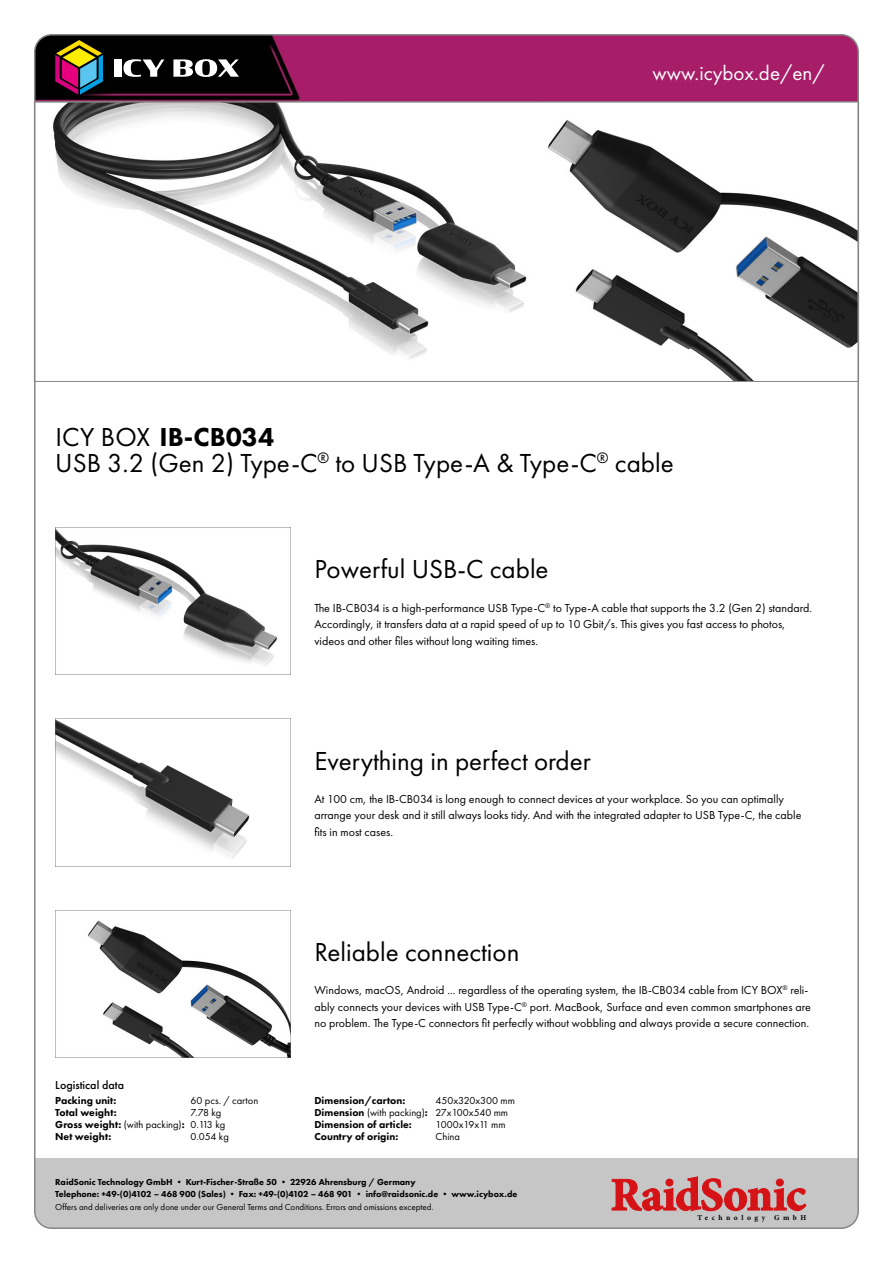
<style>
.page{position:relative;width:893px;height:1263px;background:#fff}
.page>*{position:absolute;margin:0;border:0;box-sizing:border-box;transform-origin:0 0}
.t1{font:27px "Futura PT";color:#000}
.t2{font:800 27px "Futura PT";color:#000}
.t3{font:21px "Futura PT";color:#fff}
.t4{font:12px/16.5px "Futura PT";color:#000}
.t5{font:500 12px "Futura PT";color:#000}
.t6{font:800 10.5px/12px "Futura PT";color:#000}
.t7{font:10.5px/12px "Futura PT";color:#000}
.t8{font:800 9px/12px "Futura PT";color:#000}
.t9{font:9px "Futura PT";color:#000}
.t10{font:700 7.5px "Minion Pro";letter-spacing:.47em;color:#000}
.s1{font-weight:400}
</style>
<div class="page">
<svg style="left:37px;top:102px;width:819px;height:280px"></svg>
<img style="left:55px;top:528px;width:236px;height:147px">
<img style="left:55px;top:719px;width:236px;height:147px">
<img style="left:55px;top:910px;width:236px;height:147px">
<div style="left:35px;top:1159px;width:823px;height:69px;background:#c6c6c6"></div>
<svg style="left:612px;top:1176px;width:194px;height:35px"></svg>
<svg style="left:37px;top:37px;width:819px;height:65px;background:#821851"></svg>
<div style="left:114px;top:59px;width:7px;height:18px;background:#fff"></div>
<svg style="left:123px;top:59px;width:41px;height:18px"></svg>
<svg style="left:173px;top:59px;width:66px;height:18px"></svg>
<svg style="left:55px;top:40px;width:48px;height:55px;background:#6a5248"></svg>
<h1 class="t2" style="left:55px;top:420px;width:220px"><span class="s1">ICY BOX</span> IB-CB034</h1>
<h2 class="t3" style="left:652px;top:60px;width:174px">www.icybox.de/en/</h2>
<h1 class="t1" style="left:55px;top:447px;width:620px">USB 3.2 (Gen 2) Type-C<sup>®</sup> to USB Type-A &amp; Type-C<sup>®</sup> cable</h1>
<h1 class="t1" style="left:314px;top:553px;width:236px">Powerful USB-C cable</h1>
<p class="t4" style="left:314px;top:599px;width:499px">The IB-CB034 is a high-performance USB Type-C<sup>®</sup> to Type-A cable that supports the 3.2 (Gen 2) standard.<br>Accordingly, it transfers data at a rapid speed of up to 10 Gbit/s. This gives you fast access to photos, videos and other files without long waiting times.</p>
<h1 class="t1" style="left:314px;top:745px;width:278px">Everything in perfect order</h1>
<p class="t4" style="left:314px;top:790px;width:488px">At 100 cm, the IB-CB034 is long enough to connect devices at your workplace. So you can optimally arrange your desk and it still always looks tidy. And with the integrated adapter to USB Type-C, the cable fits in most cases.</p>
<h1 class="t1" style="left:314px;top:936px;width:206px">Reliable connection</h1>
<p class="t4" style="left:314px;top:982px;width:498px">Windows, macOS, Android ... regardless of the operating system, the IB-CB034 cable from ICY BOX<sup>®</sup> reli&shy;ably connects your devices with USB Type-C<sup>®</sup> port. MacBook, Surface and even common smartphones are no problem. The Type-C connectors fit perfectly without wobbling and always provide a secure connection.</p>
<p class="t5" style="left:55px;top:1078px;width:70px">Logistical data</p>
<p class="t6" style="left:55px;top:1094px;width:131px">Packing unit:<br>Total weight:<br>Gross weight: <span class="s1">(with packing)</span>:<br>Net weight:</p>
<p class="t6" style="left:314px;top:1094px;width:115px">Dimension/carton:<br>Dimension <span class="s1">(with packing)</span>:<br>Dimension of article:<br>Country of origin:</p>
<p class="t8" style="left:55px;top:1175px;width:464px">RaidSonic Technology GmbH • Kurt-Fischer-Straße 50 • 22926 Ahrensburg / Germany<br>Telephone: +49-(0)4102 – 468 900 (Sales) • Fax: +49-(0)4102 – 468 901 • info@raidsonic.de • www.icybox.de</p>
<p class="t9" style="left:55px;top:1202px;width:380px">Offers and deliveries are only done under our General Terms and Conditions. Errors and omissions excepted.</p>
<p class="t7" style="left:190px;top:1094px;width:69px">60 pcs. / carton<br>7.78 kg<br>0.113 kg<br>0.054 kg</p>
<p class="t7" style="left:436px;top:1094px;width:81px">450x320x300 mm<br>27x100x540 mm<br>1000x19x11 mm<br>China</p>
<p class="t10" style="left:697px;top:1212px;width:110px">Technology GmbH</p>
</div>
